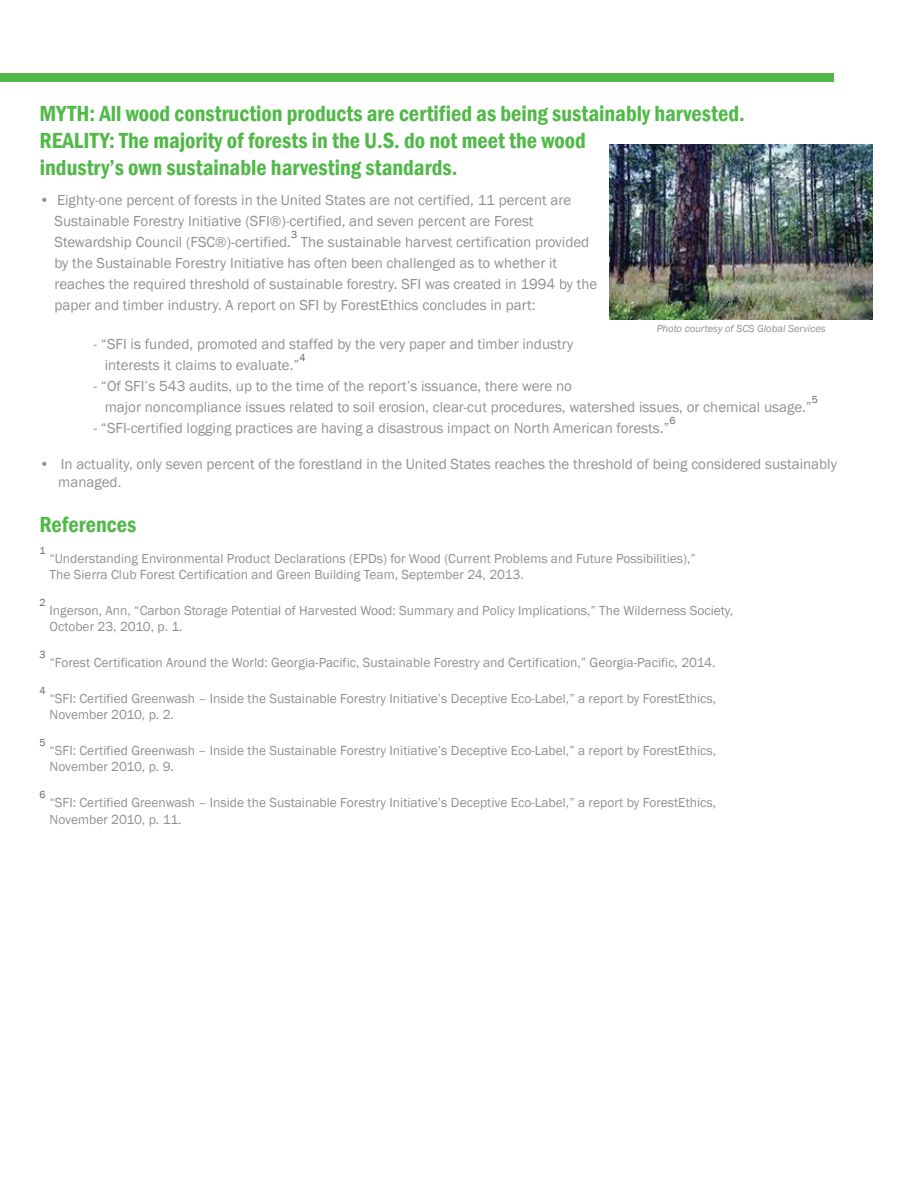
<style>
.page{position:relative;width:918px;height:1188px;background:#fff}
.page>*{position:absolute;margin:0;border:0;box-sizing:border-box;transform-origin:0 0}
.t1{font:600 condensed 22.5px/27px "Franklin Gothic";color:#51b948}
.t2{font:15px/21px "Franklin Gothic";color:rgb(35 31 32/.5)}
.t3{font:13.5px/16.2px "Franklin Gothic";color:rgb(35 31 32/.5)}
.t4{font:italic 10.5px "Franklin Gothic";color:rgb(35 31 32/.5)}
.t5{font:10.5px "Franklin Gothic";color:#666}
</style>
<div class="page">
<div style="left:0;top:73px;width:834px;height:9px;background:#51b948"></div>
<img style="left:610px;top:145px;width:262px;height:174px">
<h1 class="t1" style="left:39px;top:100px;width:707px">MYTH: All wood construction products are certified as being sustainably harvested.<br>REALITY: The majority of forests in the U.S. do not meet the wood<br>industry’s own sustainable harvesting standards.</h1>
<p class="t2" style="left:54px;top:190px;width:518px;text-indent:-15px">• Eighty-one percent of forests in the United States are not certified, 11 percent are<br>Sustainable Forestry Initiative (SFI®)-certified, and seven percent are Forest<br>Stewardship Council (FSC®)-certified.</p>
<p class="t5" style="left:291px;top:228px;width:8px">3</p>
<p class="t2" style="left:54px;top:232px;width:544px;text-indent:246px">The sustainable harvest certification provided by the Sustainable Forestry Initiative has often been challenged as to whether it reaches the required threshold of sustainable forestry. SFI was created in 1994 by the paper and timber industry. A report on SFI by ForestEthics concludes in part:</p>
<p class="t2" style="left:105px;top:334px;width:470px;text-indent:-11px">- “SFI is funded, promoted and staffed by the very paper and timber industry interests it claims to evaluate.”</p>
<p class="t4" style="left:657px;top:321px;width:170px">Photo courtesy of SCS Global Services</p>
<p class="t5" style="left:299px;top:351px;width:8px">4</p>
<p class="t2" style="left:105px;top:376px;width:709px;text-indent:-11px">- “Of SFI’s 543 audits, up to the time of the report’s issuance, there were no<br>major noncompliance issues related to soil erosion, clear-cut procedures, watershed issues, or chemical usage.”</p>
<p class="t5" style="left:812px;top:393px;width:8px">5</p>
<p class="t5" style="left:670px;top:414px;width:8px">6</p>
<p class="t2" style="left:58px;top:455px;width:780px;line-height:18px;text-indent:-19px">• In actuality, only seven percent of the forestland in the United States reaches the threshold of being considered sustainably managed.</p>
<h1 class="t1" style="left:39px;top:511px;width:98px">References</h1>
<p class="t5" style="left:39px;top:544px;width:8px">1</p>
<p class="t3" style="left:49px;top:550px;width:648px">“Understanding Environmental Product Declarations (EPDs) for Wood (Current Problems and Future Possibilities),”<br>The Sierra Club Forest Certification and Green Building Team, September 24, 2013.</p>
<p class="t5" style="left:39px;top:596px;width:8px">2</p>
<p class="t3" style="left:49px;top:602px;width:685px">Ingerson, Ann, “Carbon Storage Potential of Harvested Wood: Summary and Policy Implications,” The Wilderness Society,<br>October 23, 2010, p. 1.</p>
<p class="t5" style="left:39px;top:648px;width:8px">3</p>
<p class="t3" style="left:49px;top:655px;width:668px">“Forest Certification Around the World: Georgia-Pacific, Sustainable Forestry and Certification,” Georgia-Pacific, 2014.</p>
<p class="t5" style="left:39px;top:684px;width:8px">4</p>
<p class="t3" style="left:49px;top:691px;width:668px">“SFI: Certified Greenwash – Inside the Sustainable Forestry Initiative’s Deceptive Eco-Label,” a report by ForestEthics,<br>November 2010, p. 2.</p>
<p class="t5" style="left:39px;top:736px;width:8px">5</p>
<p class="t3" style="left:49px;top:743px;width:668px">“SFI: Certified Greenwash – Inside the Sustainable Forestry Initiative’s Deceptive Eco-Label,” a report by ForestEthics,<br>November 2010, p. 9.</p>
<p class="t5" style="left:39px;top:788px;width:8px">6</p>
<p class="t3" style="left:49px;top:795px;width:668px">“SFI: Certified Greenwash – Inside the Sustainable Forestry Initiative’s Deceptive Eco-Label,” a report by ForestEthics,<br>November 2010, p. 11.</p>
<p class="t2" style="left:93px;top:418px;width:578px">- “SFI-certified logging practices are having a disastrous impact on North American forests.”</p>
</div>
